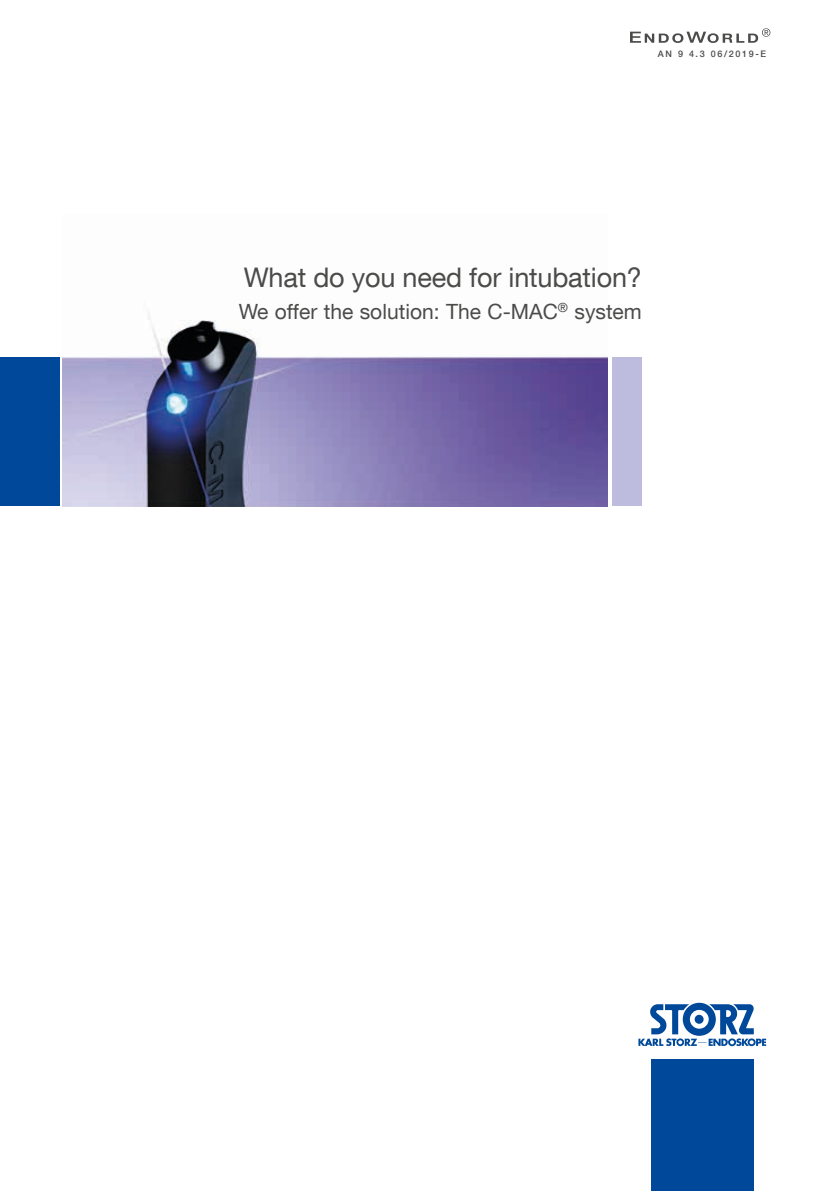
<style>
.page{position:relative;width:830px;height:1191px;background:#fff}
.page>*{position:absolute;margin:0;border:0;box-sizing:border-box;transform-origin:0 0}
.t1{font:27px "KS Helvetica Neue";letter-spacing:-.005em;color:#4b4b4a}
.t2{font:21px "KS Helvetica Neue";color:#4b4b4a}
.t3{font:500 9px "KS Helvetica Neue";letter-spacing:.18em;color:#4b4b4a}
</style>
<div class="page">
<div style="left:0;top:357px;width:60px;height:149px;background:#00499a"></div>
<img style="left:63px;top:312px;width:544px;height:194px">
<div style="left:611px;top:357px;width:30px;height:149px;background:#bdbbde"></div>
<svg style="left:630px;top:28px;width:140px;height:15px"></svg>
<svg style="left:638px;top:1002px;width:127px;height:44px"></svg>
<div style="left:651px;top:1059px;width:102px;height:132px;background:#00499a"></div>
<p class="t3" style="left:657px;top:49px;width:110px">AN 9 4.3 06/2019-E</p>
<p class="t1" style="left:243px;top:261px;width:399px">What do you need for intubation?</p>
<p class="t2" style="left:239px;top:298px;width:404px">We offer the solution: The C-MAC<sup>®</sup> system</p>
</div>
